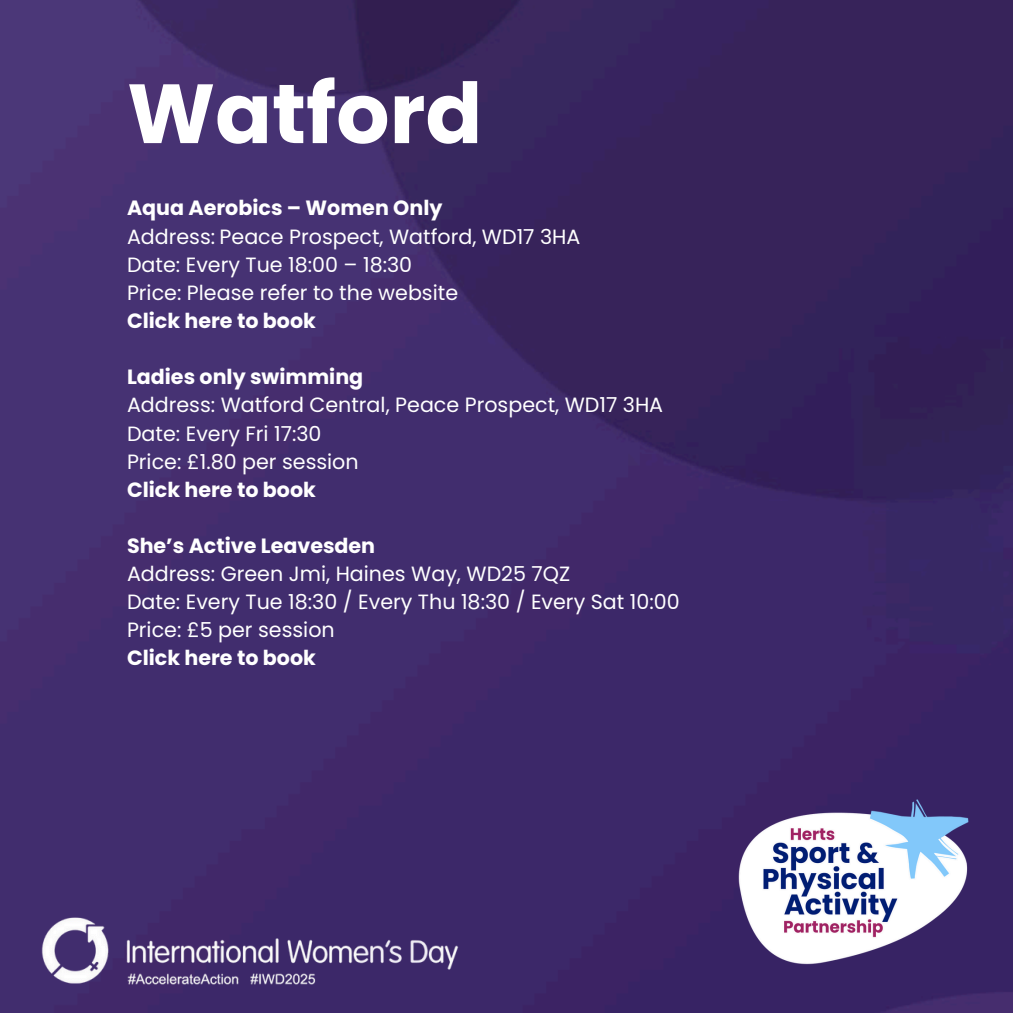
<style>
.page{position:relative;width:1013px;height:1013px;background:#fff}
.page>*{position:absolute;margin:0;border:0;box-sizing:border-box;transform-origin:0 0}
.t1{font:700 83.75px "Poppins";color:#fff}
.t2{font:20.62px "Poppins";color:#fff}
.t3{font:700 20.62px "Poppins";color:#fff}
</style>
<div class="page">
<img style="left:0;top:0;width:1012px;height:1012px">
<img style="left:0;top:893px;width:501px;height:119px">
<img style="left:629px;top:728px;width:383px;height:279px">
<p class="t1" style="left:127px;top:55px;width:357px">Watford</p>
<h1 class="t3" style="left:127px;top:194px;width:317px">Aqua Aerobics – Women Only</h1>
<p class="t2" style="left:127px;top:222px;width:455px">Address: Peace Prospect, Watford, WD17 3HA</p>
<p class="t2" style="left:127px;top:250px;width:287px">Date: Every Tue 18:00 – 18:30</p>
<p class="t2" style="left:127px;top:278px;width:332px">Price: Please refer to the website</p>
<p class="t3" style="left:127px;top:306px;width:190px">Click here to book</p>
<p class="t3" style="left:127px;top:362px;width:238px">Ladies only swimming</p>
<p class="t2" style="left:127px;top:391px;width:537px">Address: Watford Central, Peace Prospect, WD17 3HA</p>
<p class="t2" style="left:127px;top:419px;width:196px">Date: Every Fri 17:30</p>
<p class="t2" style="left:127px;top:447px;width:233px">Price: £1.80 per session</p>
<p class="t3" style="left:127px;top:475px;width:190px">Click here to book</p>
<p class="t3" style="left:127px;top:531px;width:250px">She’s Active Leavesden</p>
<p class="t2" style="left:127px;top:559px;width:445px">Address: Green Jmi, Haines Way, WD25 7QZ</p>
<p class="t2" style="left:127px;top:587px;width:554px">Date: Every Tue 18:30 / Every Thu 18:30 / Every Sat 10:00</p>
<p class="t2" style="left:127px;top:615px;width:209px">Price: £5 per session</p>
<p class="t3" style="left:127px;top:643px;width:190px">Click here to book</p>
</div>
